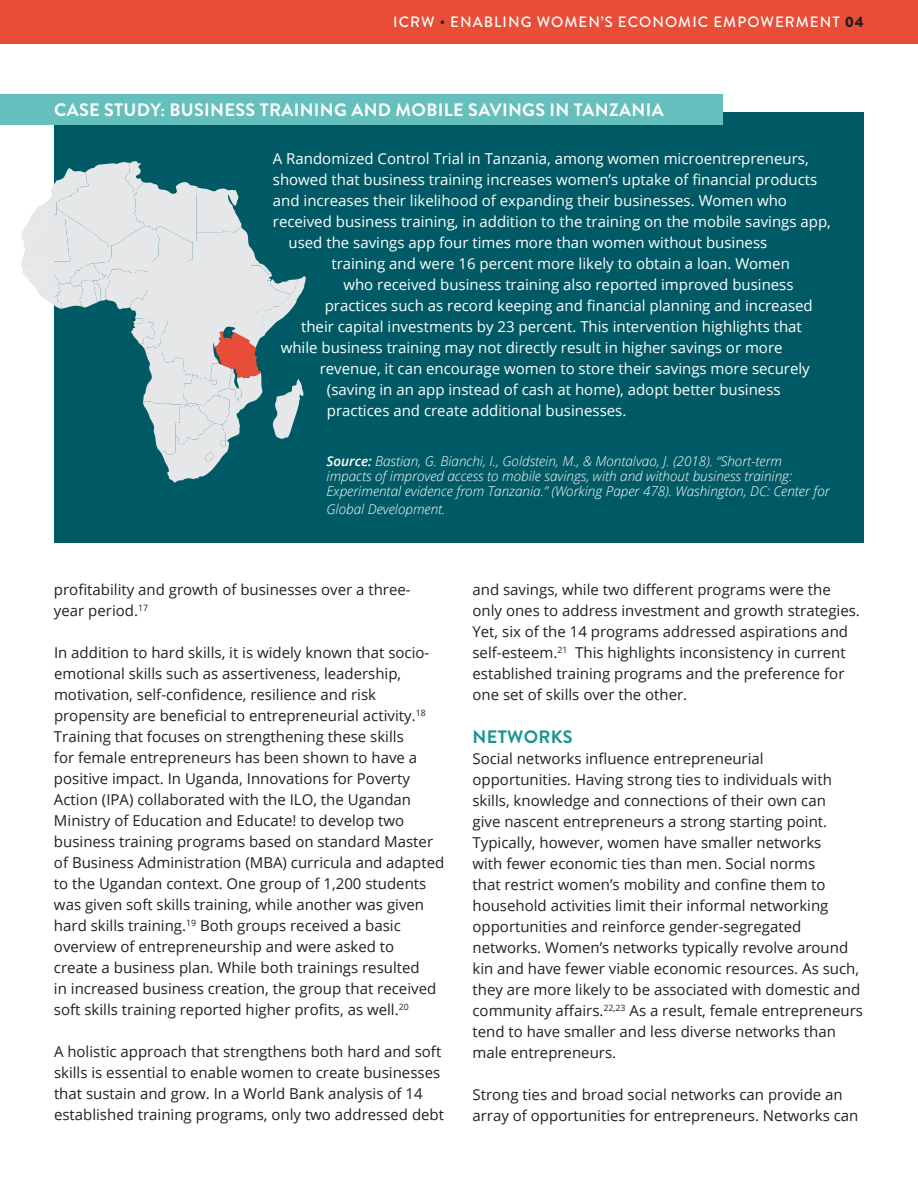
<style>
.page{position:relative;width:918px;height:1188px;background:#fff}
.page>*{position:absolute;margin:0;border:0;box-sizing:border-box;transform-origin:0 0}
.Paragraph_header_-_t{font:700 18px "Brandon Grotesque";letter-spacing:.02em;color:#fff}
.Paragraph_header_-_t-2{font:700 18px "Brandon Grotesque";letter-spacing:.02em;color:#199490}
.Body_-_black{font:15px/21px "Open Sans";color:#231f20}
.Body_-_black-2{font:15px "Open Sans";color:#fff}
.t1{font:500 15px "Brandon Grotesque";letter-spacing:.07em;color:#fff}
.Body_-_black-3{font:italic 300 13.5px/15px "Open Sans";color:#fff}
.s1{color:#231f20}
.s2{font-weight:900;color:#231f20}
.s3{font-weight:600}
</style>
<div class="page">
<div style="left:0;top:0;width:918px;height:43px;background:#e84d37"></div>
<div style="left:54px;top:112px;width:810px;height:430px;background:#005a65"></div>
<div style="left:0;top:94px;width:723px;height:31px;background:#65bfbc"></div>
<svg style="left:21px;top:161px;width:285px;height:322px"></svg>
<div style="left:148px;top:263px;width:103px;height:58px;background:#e6e7e9"></div>
<p class="t1" style="left:393px;top:12px;width:472px">ICRW <span class="s1">•</span> ENABLING WOMEN’S ECONOMIC EMPOWERMENT <span class="s2">04</span></p>
<p class="Paragraph_header_-_t" style="left:54px;top:98px;width:611px">CASE STUDY: BUSINESS TRAINING AND MOBILE SAVINGS IN TANZANIA</p>
<p class="Body_-_black-2" style="left:273px;top:148px;width:537px">A Randomized Control Trial in Tanzania, among women microentrepreneurs,</p>
<p class="Body_-_black-2" style="left:273px;top:169px;width:546px">showed that business training increases women’s uptake of financial products</p>
<p class="Body_-_black-2" style="left:273px;top:190px;width:516px">and increases their likelihood of expanding their businesses. Women who</p>
<p class="Body_-_black-2" style="left:273px;top:211px;width:560px">received business training, in addition to the training on the mobile savings app,</p>
<p class="Body_-_black-2" style="left:289px;top:232px;width:480px">used the savings app four times more than women without business</p>
<p class="Body_-_black-2" style="left:331px;top:253px;width:460px">training and were 16 percent more likely to obtain a loan. Women</p>
<p class="Body_-_black-2" style="left:343px;top:274px;width:452px">who received business training also reported improved business</p>
<p class="Body_-_black-2" style="left:325px;top:295px;width:490px">practices such as record keeping and financial planning and increased</p>
<p class="Body_-_black-2" style="left:301px;top:316px;width:502px">their capital investments by 23 percent. This intervention highlights that</p>
<p class="Body_-_black-2" style="left:281px;top:337px;width:503px">while business training may not directly result in higher savings or more</p>
<p class="Body_-_black-2" style="left:320px;top:358px;width:492px">revenue, it can encourage women to store their savings more securely</p>
<p class="Body_-_black-2" style="left:327px;top:379px;width:455px">(saving in an app instead of cash at home), adopt better business</p>
<p class="Body_-_black-2" style="left:327px;top:400px;width:301px">practices and create additional businesses.</p>
<p class="Body_-_black-3" style="left:327px;top:453px;width:505px"><span class="s3">Source:</span> Bastian, G. Bianchi, I., Goldstein, M., &amp; Montalvao, J. (2018). “Short-term impacts of improved access to mobile savings, with and without business training:<br>Experimental evidence from Tanzania.” (Working Paper 478). Washington, DC: Center for</p>
<p class="Body_-_black-3" style="left:327px;top:501px;width:120px">Global Development.</p>
<p class="Body_-_black" style="left:54px;top:578px;width:358px">profitability and growth of businesses over a three&shy;year period.<sup>17</sup></p>
<p class="Body_-_black" style="left:54px;top:641px;width:392px">In addition to hard skills, it is widely known that socio&shy;emotional skills such as assertiveness, leadership, motivation, self-confidence, resilience and risk propensity are beneficial to entrepreneurial activity.<sup>18<br></sup>Training that focuses on strengthening these skills<br>for female entrepreneurs has been shown to have a positive impact. In Uganda, Innovations for Poverty Action (IPA) collaborated with the ILO, the Ugandan Ministry of Education and Educate! to develop two business training programs based on standard Master of Business Administration (MBA) curricula and adapted to the Ugandan context. One group of 1,200 students was given soft skills training, while another was given hard skills training.<sup>19</sup> Both groups received a basic overview of entrepreneurship and were asked to<br>create a business plan. While both trainings resulted<br>in increased business creation, the group that received soft skills training reported higher profits, as well.<sup>20</sup></p>
<p class="Body_-_black" style="left:54px;top:1040px;width:392px">A holistic approach that strengthens both hard and soft skills is essential to enable women to create businesses that sustain and grow. In a World Bank analysis of 14 established training programs, only two addressed debt</p>
<p class="Body_-_black" style="left:472px;top:578px;width:389px">and savings, while two different programs were the only ones to address investment and growth strategies.<br>Yet, six of the 14 programs addressed aspirations and self-esteem.<sup>21</sup> This highlights inconsistency in current established training programs and the preference for one set of skills over the other.</p>
<p class="Paragraph_header_-_t-2" style="left:473px;top:724px;width:102px">NETWORKS</p>
<p class="Body_-_black" style="left:472px;top:748px;width:392px">Social networks influence entrepreneurial opportunities. Having strong ties to individuals with skills, knowledge and connections of their own can<br>give nascent entrepreneurs a strong starting point.<br>Typically, however, women have smaller networks<br>with fewer economic ties than men. Social norms<br>that restrict women’s mobility and confine them to household activities limit their informal networking opportunities and reinforce gender-segregated networks. Women’s networks typically revolve around kin and have fewer viable economic resources. As such, they are more likely to be associated with domestic and community affairs.<sup>22,23</sup> As a result, female entrepreneurs tend to have smaller and less diverse networks than male entrepreneurs.</p>
<p class="Body_-_black" style="left:472px;top:1084px;width:387px">Strong ties and broad social networks can provide an array of opportunities for entrepreneurs. Networks can</p>
</div>
